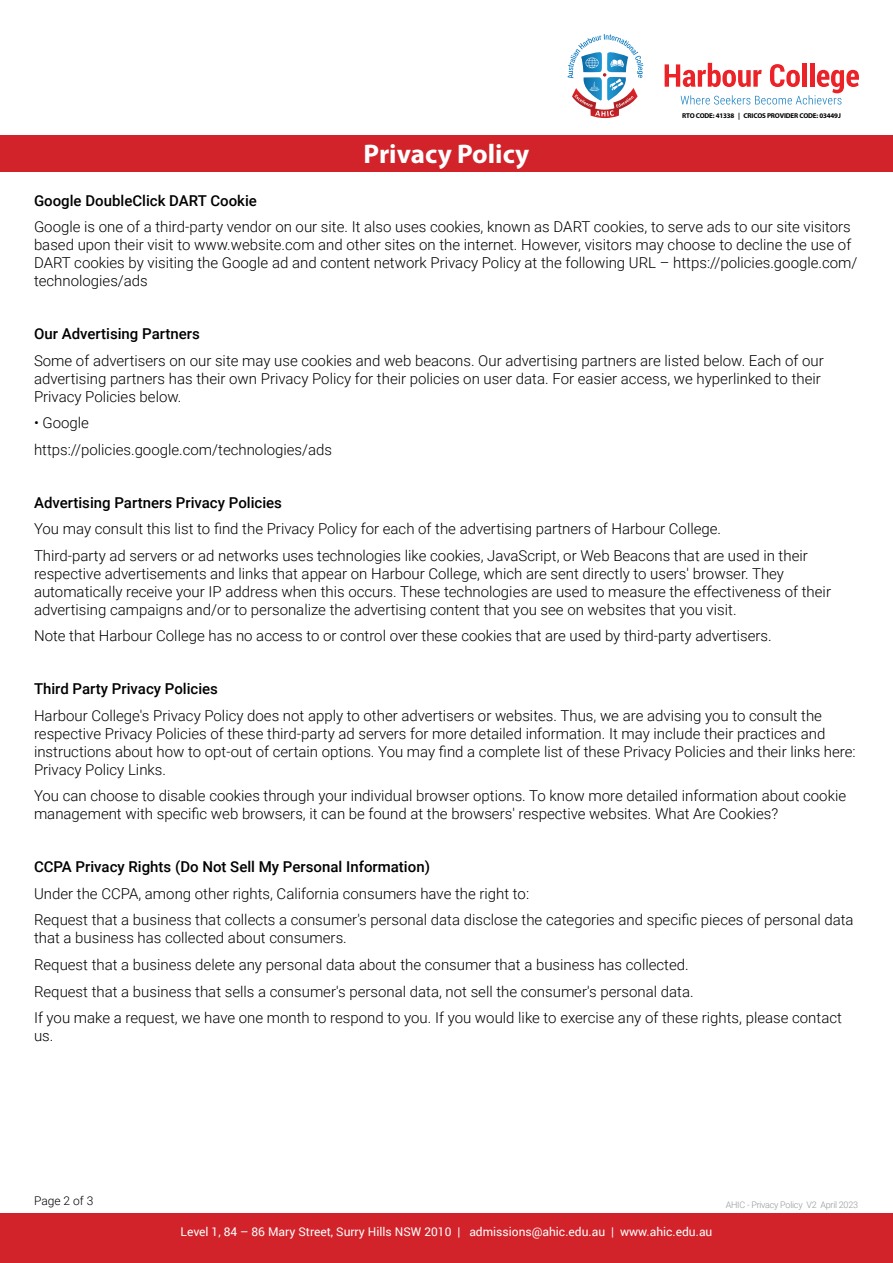
<style>
.page{position:relative;width:893px;height:1263px;background:#fff}
.page>*{position:absolute;margin:0;border:0;box-sizing:border-box;transform-origin:0 0}
.t1{font:700 27px "Myriad Pro";color:#fff}
.t2{font:300 15px/18px "Roboto";color:#000}
.t3{font:500 15px "Roboto";color:#000}
.t4{font:12px "Roboto";color:#fff}
.t5{font:300 12px "Roboto";color:#000}
.t6{font:300 9px "Roboto";letter-spacing:-.025em;color:#939598}
.t7{font:700 7.05px "Myriad Pro";letter-spacing:-.025em;color:#000}
</style>
<div class="page">
<div style="left:0;top:135px;width:893px;height:36px;background:#d2232a"></div>
<svg style="left:568px;top:34px;width:75px;height:84px"></svg>
<svg style="left:665px;top:63px;width:194px;height:42px"></svg>
<div style="left:0;top:1213px;width:893px;height:50px;background:#d2232a"></div>
<h1 class="t1" style="left:364px;top:139px;width:167px">Privacy Policy</h1>
<p class="t7" style="left:682px;top:111px;width:160px">RTO CODE: 41338 | CRICOS PROVIDER CODE: 03449J</p>
<p class="t3" style="left:34px;top:190px;width:224px">Google DoubleClick DART Cookie</p>
<p class="t2" style="left:34px;top:217px;width:825px">Google is one of a third-party vendor on our site. It also uses cookies, known as DART cookies, to serve ads to our site visitors based upon their visit to www.website.com and other sites on the internet. However, visitors may choose to decline the use of DART cookies by visiting the Google ad and content network Privacy Policy at the following URL – https://policies.google.com/ technologies/ads</p>
<p class="t3" style="left:34px;top:323px;width:167px">Our Advertising Partners</p>
<p class="t2" style="left:34px;top:351px;width:791px">Some of advertisers on our site may use cookies and web beacons. Our advertising partners are listed below. Each of our advertising partners has their own Privacy Policy for their policies on user data. For easier access, we hyperlinked to their<br>Privacy Policies below.</p>
<p class="t2" style="left:34px;top:409px;width:300px;line-height:26.5px">• Google https://policies.google.com/technologies/ads</p>
<p class="t3" style="left:34px;top:492px;width:249px">Advertising Partners Privacy Policies</p>
<p class="t2" style="left:34px;top:515px;width:775px;line-height:26.5px">You may consult this list to find the Privacy Policy for each of the advertising partners of Harbour College.<br>Third-party ad servers or ad networks uses technologies like cookies, JavaScript, or Web Beacons that are used in their</p>
<p class="t2" style="left:34px;top:564px;width:798px">respective advertisements and links that appear on Harbour College, which are sent directly to users' browser. They automatically receive your IP address when this occurs. These technologies are used to measure the effectiveness of their advertising campaigns and/or to personalize the advertising content that you see on websites that you visit.</p>
<p class="t2" style="left:34px;top:626px;width:739px">Note that Harbour College has no access to or control over these cookies that are used by third-party advertisers.</p>
<p class="t3" style="left:34px;top:679px;width:186px">Third Party Privacy Policies</p>
<p class="t2" style="left:34px;top:706px;width:823px">Harbour College's Privacy Policy does not apply to other advertisers or websites. Thus, we are advising you to consult the respective Privacy Policies of these third-party ad servers for more detailed information. It may include their practices and instructions about how to opt-out of certain options. You may find a complete list of these Privacy Policies and their links here:<br>Privacy Policy Links.</p>
<p class="t2" style="left:34px;top:786px;width:814px">You can choose to disable cookies through your individual browser options. To know more detailed information about cookie management with specific web browsers, it can be found at the browsers' respective websites. What Are Cookies?</p>
<p class="t3" style="left:34px;top:857px;width:397px">CCPA Privacy Rights (Do Not Sell My Personal Information)</p>
<p class="t2" style="left:34px;top:880px;width:821px;line-height:26.5px">Under the CCPA, among other rights, California consumers have the right to:<br>Request that a business that collects a consumer's personal data disclose the categories and specific pieces of personal data</p>
<p class="t2" style="left:34px;top:924px;width:809px;line-height:26.5px">that a business has collected about consumers.<br>Request that a business delete any personal data about the consumer that a business has collected.<br>Request that a business that sells a consumer's personal data, not sell the consumer's personal data.<br>If you make a request, we have one month to respond to you. If you would like to exercise any of these rights, please contact</p>
<p class="t2" style="left:34px;top:1026px;width:21px">us.</p>
<p class="t5" style="left:34px;top:1192px;width:61px">Page 2 of 3</p>
<p class="t4" style="left:181px;top:1224px;width:533px">Level 1, 84 – 86 Mary Street, Surry Hills NSW 2010 | admissions@ahic.edu.au | www.ahic.edu.au</p>
<p class="t6" style="left:726px;top:1198px;width:134px">AHIC - Privacy Policy V2 April 2023</p>
</div>
